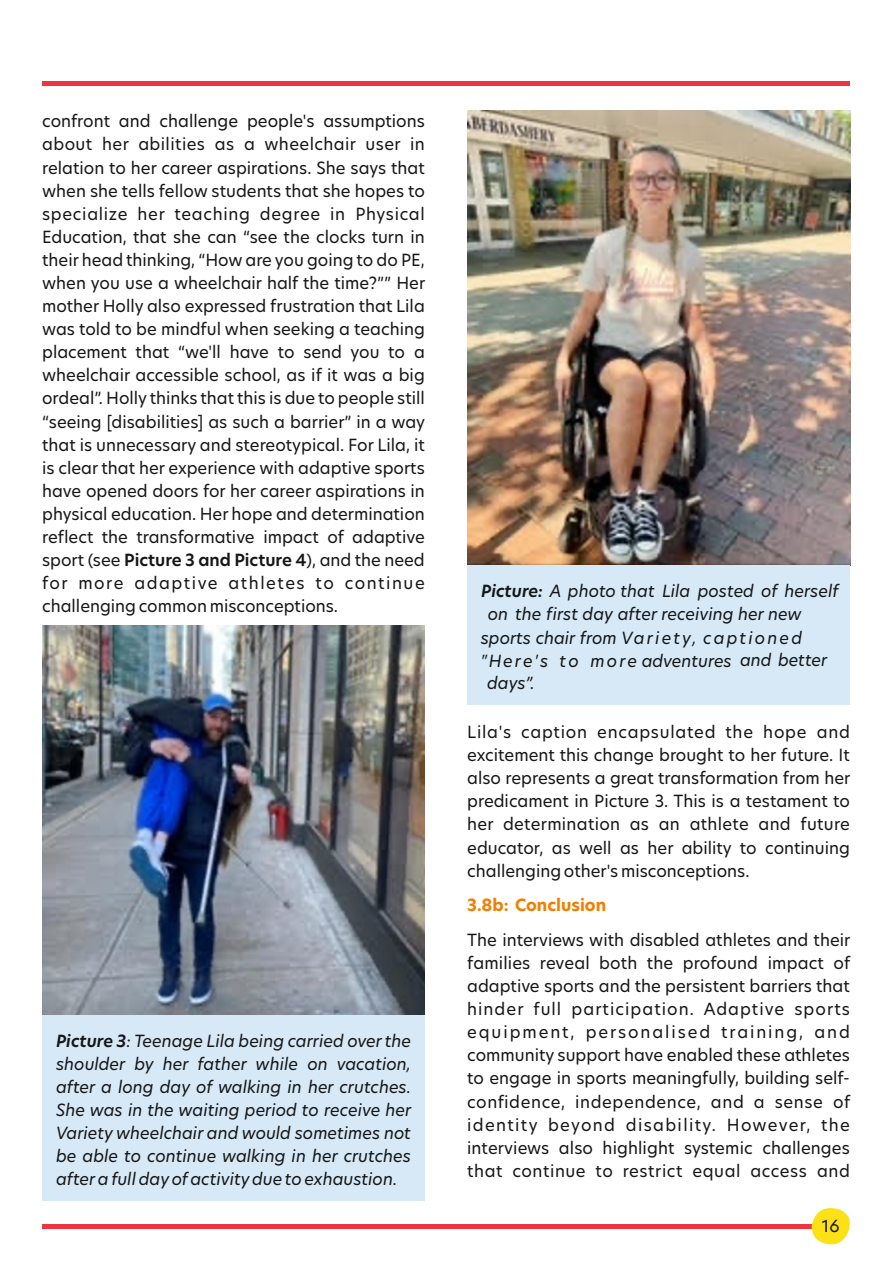
<style>
.page{position:relative;width:893px;height:1263px;background:#fff}
.page>*{position:absolute;margin:0;border:0;box-sizing:border-box;transform-origin:0 0}
.t1{font:16.5px/23.1px "Hero New";color:#151616;text-align:justify}
.t2{font:italic 16.5px/23.1px "Hero New";color:#151616;text-align:justify}
.t3{font:700 16.5px "Hero New";color:#f27e00}
.s1{font-weight:600}
</style>
<div class="page">
<img style="left:467px;top:110px;width:383px;height:455px">
<div style="left:467px;top:565px;width:383px;height:139px;background:#d7e9f7"></div>
<img style="left:42px;top:625px;width:383px;height:390px">
<div style="left:42px;top:1015px;width:383px;height:186px;background:#d7e9f7"></div>
<hr style="left:42px;top:82px;width:808px;height:4px;background:#ee3441">
<hr style="left:42px;top:1224px;width:805px;height:4px;background:#ee3441">
<svg style="left:812px;top:1208px;width:38px;height:37px"></svg>
<p class="t1" style="left:42px;top:111px;width:385px">confront and challenge people's assumptions about her abilities as a wheelchair user in relation to her career aspirations. She says that when she tells fellow students that she hopes to specialize her teaching degree in Physical Education, that she can “see the clocks turn in their head thinking, “How are you going to do PE, when you use a wheelchair half the time?”” Her mother Holly also expressed frustration that Lila was told to be mindful when seeking a teaching placement that “we'll have to send you to a wheelchair accessible school, as if it was a big ordeal”. Holly thinks that this is due to people still “seeing [disabilities] as such a barrier” in a way that is unnecessary and stereotypical. For Lila, it is clear that her experience with adaptive sports have opened doors for her career aspirations in physical education. Her hope and determination reflect the transformative impact of adaptive sport (see <span class="s1">Picture 3 and Picture 4</span>), and the need for more adaptive athletes to continue challenging common misconceptions.</p>
<p class="t2" style="left:56px;top:1030px;width:357px"><span class="s1">Picture 3</span>: Teenage Lila being carried over the shoulder by her father while on vacation, after a long day of walking in her crutches.<br>She was in the waiting period to receive her Variety wheelchair and would sometimes not be able to continue walking in her crutches after a full day of activity due to exhaustion.</p>
<p class="t2" style="left:481px;top:580px;width:359px"><span class="s1">Picture:</span> A photo that Lila posted of herself</p>
<p class="t2" style="left:481px;top:604px;width:323px;text-indent:7px">on the first day after receiving her new sports chair from Variety, captioned "Here's to more adventures</p>
<p class="t2" style="left:740px;top:650px;width:89px">and better</p>
<p class="t2" style="left:487px;top:672px;width:49px">days”.</p>
<p class="t1" style="left:467px;top:722px;width:385px">Lila's caption encapsulated the hope and excitement this change brought to her future. It also represents a great transformation from her predicament in Picture 3. This is a testament to her determination as an athlete and future educator, as well as her ability to continuing challenging other's misconceptions.</p>
<p class="t3" style="left:467px;top:898px;width:140px">3.8b: Conclusion</p>
<p class="t1" style="left:467px;top:929px;width:385px">The interviews with disabled athletes and their families reveal both the profound impact of adaptive sports and the persistent barriers that hinder full participation. Adaptive sports equipment, personalised training, and community support have enabled these athletes to engage in sports meaningfully, building self&shy;confidence, independence, and a sense of identity beyond disability. However, the interviews also highlight systemic challenges that continue to restrict equal access and</p>
<p class="t1" style="left:822px;top:1216px;width:19px">16</p>
</div>
